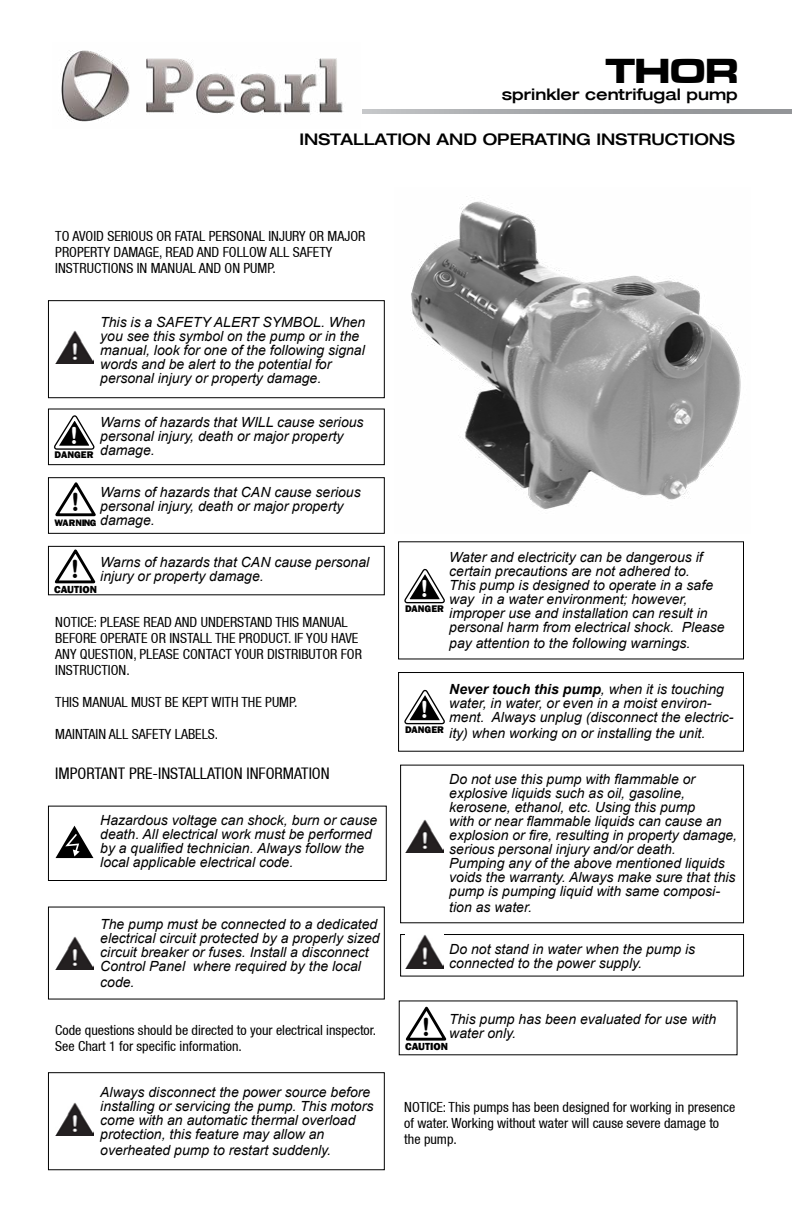
<style>
.page{position:relative;width:792px;height:1224px;background:#fff}
.page>*{position:absolute;margin:0;border:0;box-sizing:border-box;transform-origin:0 0}
.t1{font:36px "Microgramma D Bold Exte";color:#000}
.t2{font:700 25px "Helvetica Rounded";color:#000}
.t3{font:700 23.4px "Helvetica Rounded";color:#fff}
.t4{font:500 expanded 16px "Helvetica 63";color:#000}
.t5{font:condensed 16px "Helvetica 57";color:#000}
.t6{font:italic 14px/14px "Arial";color:#000}
.t7{font:condensed 14px/16px "Helvetica 57";color:#000}
.t8{font:800 10.6px "Franklin Gothic";color:#000}
.t9{font:800 9.8px "Franklin Gothic";color:#000}
.t10{font:800 9.6px "Franklin Gothic";letter-spacing:-.015em;color:#000}
.s1{font-weight:700}
</style>
<div class="page">
<svg style="left:363px;top:110px;width:428px;height:4px;background:#a4a6a9"></svg>
<img style="left:60px;top:50px;width:284px;height:72px">
<div style="left:48px;top:806px;width:339px;height:75px;border:1px solid #000"></div>
<div style="left:48px;top:300px;width:337px;height:98px;border:1px solid #000"></div>
<div style="left:398px;top:672px;width:346px;height:79px;border:1px solid #000"></div>
<div style="left:48px;top:409px;width:337px;height:56px;border:1px solid #000"></div>
<div style="left:400px;top:765px;width:344px;height:158px;border:1px solid #000"></div>
<div style="left:400px;top:934px;width:344px;height:42px;border:1px solid #000"></div>
<div style="left:48px;top:1072px;width:337px;height:98px;border:1px solid #000"></div>
<div style="left:48px;top:477px;width:337px;height:57px;border:1px solid #000"></div>
<div style="left:48px;top:546px;width:337px;height:49px;border:1px solid #000"></div>
<img style="left:55px;top:937px;width:38px;height:33px">
<img style="left:56px;top:1102px;width:37px;height:33px">
<svg style="left:56px;top:826px;width:37px;height:32px"></svg>
<img style="left:55px;top:331px;width:38px;height:33px">
<svg style="left:52px;top:545px;width:47px;height:39px"></svg>
<svg style="left:53px;top:478px;width:46px;height:39px"></svg>
<svg style="left:49px;top:408px;width:52px;height:46px"></svg>
<img style="left:405px;top:819px;width:38px;height:34px">
<img style="left:405px;top:935px;width:38px;height:33px">
<svg style="left:404px;top:568px;width:41px;height:36px"></svg>
<svg style="left:404px;top:689px;width:41px;height:36px"></svg>
<svg style="left:405px;top:1006px;width:42px;height:35px"></svg>
<img style="left:411px;top:196px;width:330px;height:313px">
<h1 class="t1" style="left:606px;top:47px;width:134px">THOR</h1>
<p class="t4" style="left:502px;top:85px;width:237px">sprinkler centrifugal pump</p>
<p class="t4" style="left:299px;top:129px;width:437px">INSTALLATION AND OPERATING INSTRUCTIONS</p>
<p class="t7" style="left:55px;top:228px;width:312px">TO AVOID SERIOUS OR FATAL PERSONAL INJURY OR MAJOR<br>PROPERTY DAMAGE, READ AND FOLLOW ALL SAFETY<br>INSTRUCTIONS IN MANUAL AND ON PUMP.</p>
<p class="t6" style="left:100px;top:315px;width:267px">This is a SAFETY ALERT SYMBOL. When you see this symbol on the pump or in the manual, look for one of the following signal words and be alert to the potential for personal injury or property damage.</p>
<p class="t6" style="left:100px;top:415px;width:265px">Warns of hazards that WILL cause serious personal injury, death or major property damage.</p>
<p class="t6" style="left:100px;top:485px;width:262px">Warns of hazards that CAN cause serious personal injury, death or major property damage.</p>
<p class="t6" style="left:100px;top:555px;width:270px">Warns of hazards that CAN cause personal injury or property damage.</p>
<p class="t7" style="left:55px;top:614px;width:308px">NOTICE: PLEASE READ AND UNDERSTAND THIS MANUAL BEFORE OPERATE OR INSTALL THE PRODUCT. IF YOU HAVE ANY QUESTION, PLEASE CONTACT YOUR DISTRIBUTOR FOR INSTRUCTION.</p>
<p class="t7" style="left:55px;top:694px;width:244px">THIS MANUAL MUST BE KEPT WITH THE PUMP.</p>
<p class="t7" style="left:55px;top:726px;width:165px">MAINTAIN ALL SAFETY LABELS.</p>
<p class="t5" style="left:55px;top:764px;width:276px">IMPORTANT PRE-INSTALLATION INFORMATION</p>
<p class="t6" style="left:100px;top:813px;width:279px">Hazardous voltage can shock, burn or cause death. All electrical work must be performed by a qualified technician. Always follow the local applicable electrical code.</p>
<h3 class="t3" style="left:71px;top:421px;width:9px">!</h3>
<p class="t9" style="left:55px;top:449px;width:40px">DANGER</p>
<h2 class="t2" style="left:72px;top:487px;width:9px">!</h2>
<p class="t10" style="left:55px;top:516px;width:43px">WARNING</p>
<h2 class="t2" style="left:71px;top:554px;width:9px">!</h2>
<p class="t8" style="left:54px;top:583px;width:44px">CAUTION</p>
<p class="t6" style="left:100px;top:917px;width:281px">The pump must be connected to a dedicated electrical circuit protected by a properly sized circuit breaker or fuses. Install a disconnect Control Panel where required by the local</p>
<p class="t6" style="left:100px;top:975px;width:36px">code.</p>
<p class="t7" style="left:55px;top:1022px;width:322px">Code questions should be directed to your electrical inspector.<br>See Chart 1 for specific information.</p>
<p class="t6" style="left:100px;top:1085px;width:275px">Always disconnect the power source before installing or servicing the pump. This motors come with an automatic thermal overload protection, this feature may allow an</p>
<p class="t6" style="left:100px;top:1143px;width:232px">overheated pump to restart suddenly.</p>
<p class="t6" style="left:449px;top:550px;width:277px">Water and electricity can be dangerous if certain precautions are not adhered to.<br>This pump is designed to operate in a safe way in a water environment; however, improper use and installation can result in personal harm from electrical shock. Please</p>
<p class="t6" style="left:449px;top:636px;width:243px">pay attention to the following warnings.</p>
<p class="t6" style="left:449px;top:682px;width:286px"><span class="s1">Never touch this pump</span>, when it is touching water, in water, or even in a moist environ&shy;ment. Always unplug (disconnect the electric-</p>
<p class="t6" style="left:449px;top:726px;width:257px">ity) when working on or installing the unit.</p>
<p class="t6" style="left:449px;top:772px;width:289px">Do not use this pump with flammable or explosive liquids such as oil, gasoline, kerosene, ethanol, etc. Using this pump<br>with or near flammable liquids can cause an explosion or fire, resulting in property damage, serious personal injury and/or death.<br>Pumping any of the above mentioned liquids voids the warranty. Always make sure that this pump is pumping liquid with same composi-</p>
<p class="t6" style="left:449px;top:900px;width:84px">tion as water.</p>
<p class="t6" style="left:449px;top:942px;width:247px">Do not stand in water when the pump is connected to the power supply.</p>
<h3 class="t3" style="left:421px;top:575px;width:9px">!</h3>
<p class="t9" style="left:405px;top:602px;width:40px">DANGER</p>
<h3 class="t3" style="left:421px;top:696px;width:9px">!</h3>
<p class="t9" style="left:405px;top:723px;width:40px">DANGER</p>
<h2 class="t2" style="left:422px;top:1012px;width:9px">!</h2>
<p class="t6" style="left:449px;top:1012px;width:268px">This pump has been evaluated for use with water only.</p>
<p class="t8" style="left:405px;top:1040px;width:44px">CAUTION</p>
<p class="t7" style="left:404px;top:1099px;width:332px">NOTICE: This pumps has been designed for working in presence of water. Working without water will cause severe damage to the pump.</p>
</div>
